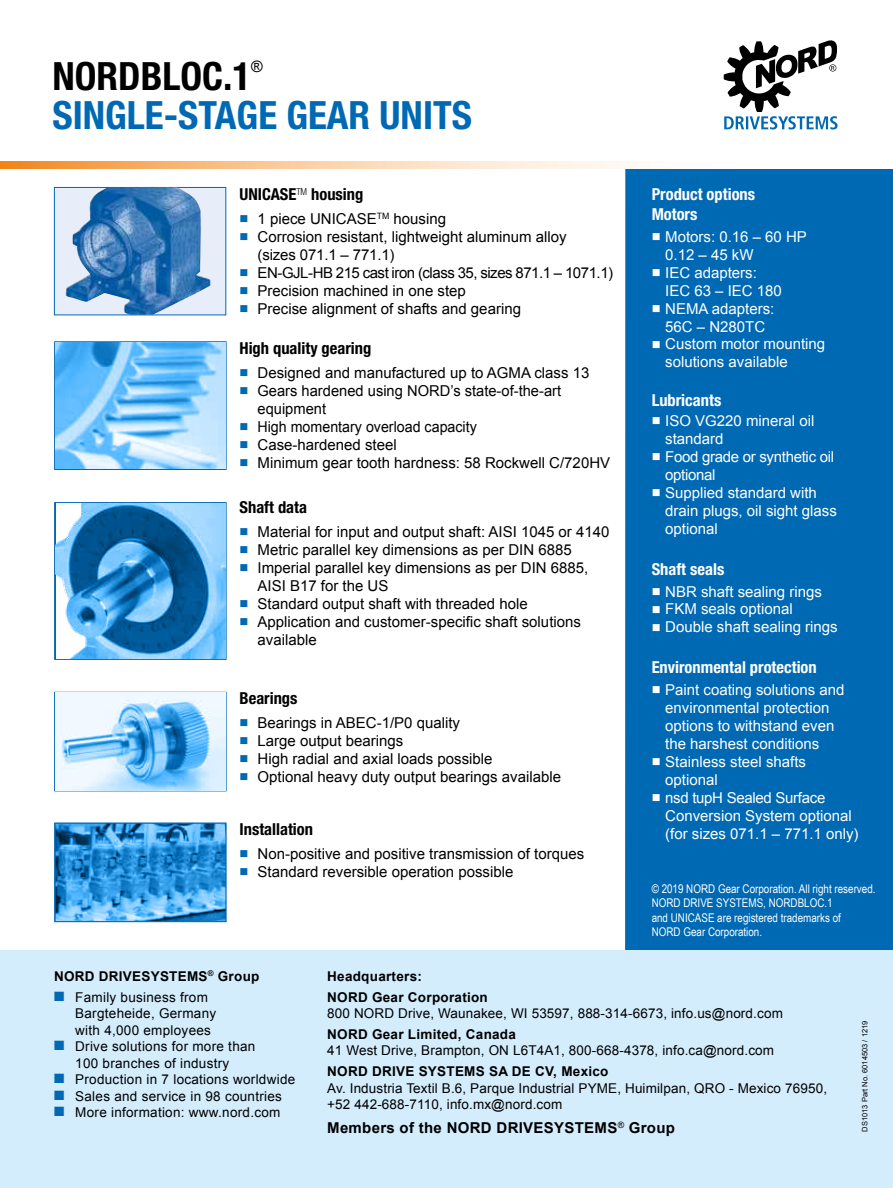
<style>
.page{position:relative;width:893px;height:1188px;background:#fff}
.page>*{position:absolute;margin:0;border:0;box-sizing:border-box;transform-origin:0 0}
.t1{font:700 condensed 39px "Helvetica Neue";color:#0069b4}
.t2{font:700 condensed 39px "Helvetica Neue";color:#000}
.t3{font:700 condensed 16.5px "Helvetica Neue";color:#000}
.t4{font:700 condensed 16.5px/20.1px "Helvetica Neue";color:#fff}
.t5{font:15.75px "Arial";color:#000}
.t6{font:15px/18px "Arial";color:#000}
.t7{font:15px/18px "Arial";color:#fff}
.t8{font:15px "Arial";letter-spacing:-.03em;color:#000}
.t9{font:700 15px "Arial";letter-spacing:.02em;color:#000}
.t10{font:15px/18px "Arial";letter-spacing:-.02em;color:#fff}
.t11{font:15px "Arial";color:#000;scale:.95 1}
.t12{font:13.5px/16.5px "Arial";letter-spacing:.02em;color:#000}
.t13{font:700 13.5px/20.7px "Arial";letter-spacing:.02em;color:#000}
.t14{font:12px/14.4px "Arial Narrow";color:#fff}
.t15{font:7.5px "Arial";color:#000}
.s1{color:#0069b4}
</style>
<div class="page">
<div style="left:625px;top:169px;width:268px;height:782px;background:#0069b4"></div>
<div style="left:0;top:951px;width:893px;height:237px;background:#d4edfc"></div>
<svg style="left:0;top:162px;width:632px;height:7px;background:#facb9c"></svg>
<svg style="left:724px;top:40px;width:113px;height:90px"></svg>
<svg style="left:54px;top:502px;width:172px;height:158px;background:#4d97cc"></svg>
<svg style="left:54px;top:341px;width:172px;height:129px;background:#84c8f9"></svg>
<svg style="left:54px;top:692px;width:172px;height:99px"></svg>
<svg style="left:54px;top:823px;width:172px;height:99px;background:#3895d8"></svg>
<div style="left:54px;top:187px;width:172px;height:128px;background:#e7edf9;border:1px solid #0069b4"></div>
<img style="left:66px;top:187px;width:145px;height:128px">
<h1 class="t2" style="left:53px;top:52px;width:200px">NORDBLOC.1</h1>
<p class="t5" style="left:251px;top:56px;width:13px">®</p>
<h1 class="t1" style="left:53px;top:91px;width:421px">SINGLE-STAGE GEAR UNITS</h1>
<p class="t3" style="left:240px;top:184px;width:125px">UNICASE<sup>TM</sup> housing</p>
<p class="t6" style="left:240px;top:210px;width:208px"><span class="s1">■</span> 1 piece UNICASE<sup>TM</sup> housing</p>
<p class="t6" style="left:258px;top:228px;width:311px;text-indent:-18px"><span class="s1">■</span> Corrosion resistant, lightweight aluminum alloy (sizes 071.1 – 771.1)</p>
<p class="t8" style="left:240px;top:263px;width:375px"><span class="s1">■</span> EN-GJL-HB 215 cast iron (class 35, sizes 871.1 – 1071.1)</p>
<p class="t6" style="left:240px;top:282px;width:228px"><span class="s1">■</span> Precision machined in one step</p>
<p class="t6" style="left:240px;top:300px;width:283px"><span class="s1">■</span> Precise alignment of shafts and gearing</p>
<p class="t3" style="left:240px;top:338px;width:133px">High quality gearing</p>
<p class="t6" style="left:240px;top:364px;width:351px"><span class="s1">■</span> Designed and manufactured up to AGMA class 13</p>
<p class="t6" style="left:258px;top:382px;width:305px;text-indent:-18px"><span class="s1">■</span> Gears hardened using NORD’s state-of-the-art equipment</p>
<p class="t11" style="left:240px;top:417px;width:251px"><span class="s1">■</span> High momentary overload capacity</p>
<p class="t6" style="left:240px;top:436px;width:159px"><span class="s1">■</span> Case-hardened steel</p>
<p class="t6" style="left:240px;top:454px;width:372px"><span class="s1">■</span> Minimum gear tooth hardness: 58 Rockwell C/720HV</p>
<p class="t3" style="left:240px;top:497px;width:69px">Shaft data</p>
<p class="t6" style="left:240px;top:523px;width:371px"><span class="s1">■</span> Material for input and output shaft: AISI 1045 or 4140</p>
<p class="t6" style="left:240px;top:541px;width:334px"><span class="s1">■</span> Metric parallel key dimensions as per DIN 6885</p>
<p class="t6" style="left:258px;top:559px;width:332px;text-indent:-18px"><span class="s1">■</span> Imperial parallel key dimensions as per DIN 6885,<br>AISI B17 for the US</p>
<p class="t6" style="left:240px;top:595px;width:290px"><span class="s1">■</span> Standard output shaft with threaded hole</p>
<p class="t6" style="left:258px;top:613px;width:325px;text-indent:-18px"><span class="s1">■</span> Application and customer-specific shaft solutions available</p>
<p class="t3" style="left:240px;top:688px;width:60px">Bearings</p>
<p class="t6" style="left:240px;top:714px;width:222px"><span class="s1">■</span> Bearings in ABEC-1/P0 quality</p>
<p class="t6" style="left:240px;top:732px;width:165px"><span class="s1">■</span> Large output bearings</p>
<p class="t6" style="left:240px;top:750px;width:255px"><span class="s1">■</span> High radial and axial loads possible</p>
<p class="t6" style="left:240px;top:768px;width:323px"><span class="s1">■</span> Optional heavy duty output bearings available</p>
<p class="t3" style="left:240px;top:820px;width:75px">Installation</p>
<p class="t6" style="left:240px;top:845px;width:346px"><span class="s1">■</span> Non-positive and positive transmission of torques</p>
<p class="t6" style="left:240px;top:863px;width:275px"><span class="s1">■</span> Standard reversible operation possible</p>
<p class="t4" style="left:652px;top:184px;width:105px">Product options<br>Motors</p>
<p class="t7" style="left:665px;top:228px;width:143px;text-indent:-14px">■ Motors: 0.16 – 60 HP<br>0.12 – 45 kW</p>
<p class="t7" style="left:665px;top:264px;width:118px;text-indent:-14px">■ IEC adapters:<br>IEC 63 – IEC 180</p>
<p class="t7" style="left:652px;top:300px;width:124px;text-align:center">■ NEMA adapters:<br>56C – N280TC</p>
<p class="t7" style="left:665px;top:335px;width:162px;text-indent:-14px">■ Custom motor mounting solutions available</p>
<p class="t4" style="left:652px;top:390px;width:71px">Lubricants</p>
<p class="t7" style="left:665px;top:412px;width:151px;text-indent:-14px">■ ISO VG220 mineral oil standard</p>
<p class="t10" style="left:665px;top:448px;width:170px;text-indent:-14px">■ Food grade or synthetic oil optional</p>
<p class="t7" style="left:665px;top:484px;width:173px;text-indent:-14px">■ Supplied standard with drain plugs, oil sight glass optional</p>
<p class="t4" style="left:652px;top:559px;width:74px">Shaft seals</p>
<p class="t7" style="left:652px;top:583px;width:172px">■ NBR shaft sealing rings</p>
<p class="t7" style="left:652px;top:600px;width:143px">■ FKM seals optional</p>
<p class="t7" style="left:652px;top:618px;width:188px">■ Double shaft sealing rings</p>
<p class="t4" style="left:652px;top:657px;width:167px">Environmental protection</p>
<p class="t7" style="left:665px;top:681px;width:181px;text-indent:-14px">■ Paint coating solutions and environmental protection options to withstand even the harshest conditions</p>
<p class="t7" style="left:665px;top:753px;width:142px;text-indent:-14px">■ Stainless steel shafts optional</p>
<p class="t7" style="left:665px;top:789px;width:195px;text-indent:-14px">■ nsd tupH Sealed Surface<br>Conversion System optional (for sizes 071.1 – 771.1 only)</p>
<p class="t14" style="left:652px;top:881px;width:225px">© 2019 NORD Gear Corporation. All right reserved.<br>NORD DRIVE SYSTEMS, NORDBLOC.1<br>and UNICASE are registered trademarks of<br>NORD Gear Corporation.</p>
<p class="t13" style="left:54px;top:966px;width:207px">NORD DRIVESYSTEMS<sup>®</sup> Group</p>
<p class="t12" style="left:75px;top:989px;width:142px;text-indent:-21px"><span class="s1">■</span> Family business from<br>Bargteheide, Germany with 4,000 employees</p>
<p class="t12" style="left:54px;top:1038px;width:203px;text-align:center"><span class="s1">■</span> Drive solutions for more than<br>100 branches of industry</p>
<p class="t12" style="left:54px;top:1071px;width:243px"><span class="s1">■</span> Production in 7 locations worldwide</p>
<p class="t12" style="left:54px;top:1088px;width:229px"><span class="s1">■</span> Sales and service in 98 countries</p>
<p class="t12" style="left:54px;top:1104px;width:228px"><span class="s1">■</span> More information: www.nord.com</p>
<p class="t13" style="left:327px;top:966px;width:162px">Headquarters:<br>NORD Gear Corporation</p>
<p class="t12" style="left:327px;top:1005px;width:457px">800 NORD Drive, Waunakee, WI 53597, 888-314-6673, info.us@nord.com</p>
<p class="t13" style="left:327px;top:1024px;width:190px">NORD Gear Limited, Canada</p>
<p class="t12" style="left:327px;top:1042px;width:448px">41 West Drive, Brampton, ON L6T4A1, 800-668-4378, info.ca@nord.com</p>
<p class="t13" style="left:327px;top:1061px;width:283px">NORD DRIVE SYSTEMS SA DE CV, Mexico</p>
<p class="t12" style="left:327px;top:1080px;width:501px">Av. Industria Textil B.6, Parque Industrial PYME, Huimilpan, QRO - Mexico 76950, +52 442-688-7110, info.mx@nord.com</p>
<p class="t9" style="left:327px;top:1118px;width:349px">Members of the NORD DRIVESYSTEMS<sup>®</sup> Group</p>
<p class="t15" style="left:860px;top:1132px;width:112px;rotate:-90deg">DS1013 Part No. 6014503 / 1219</p>
</div>
